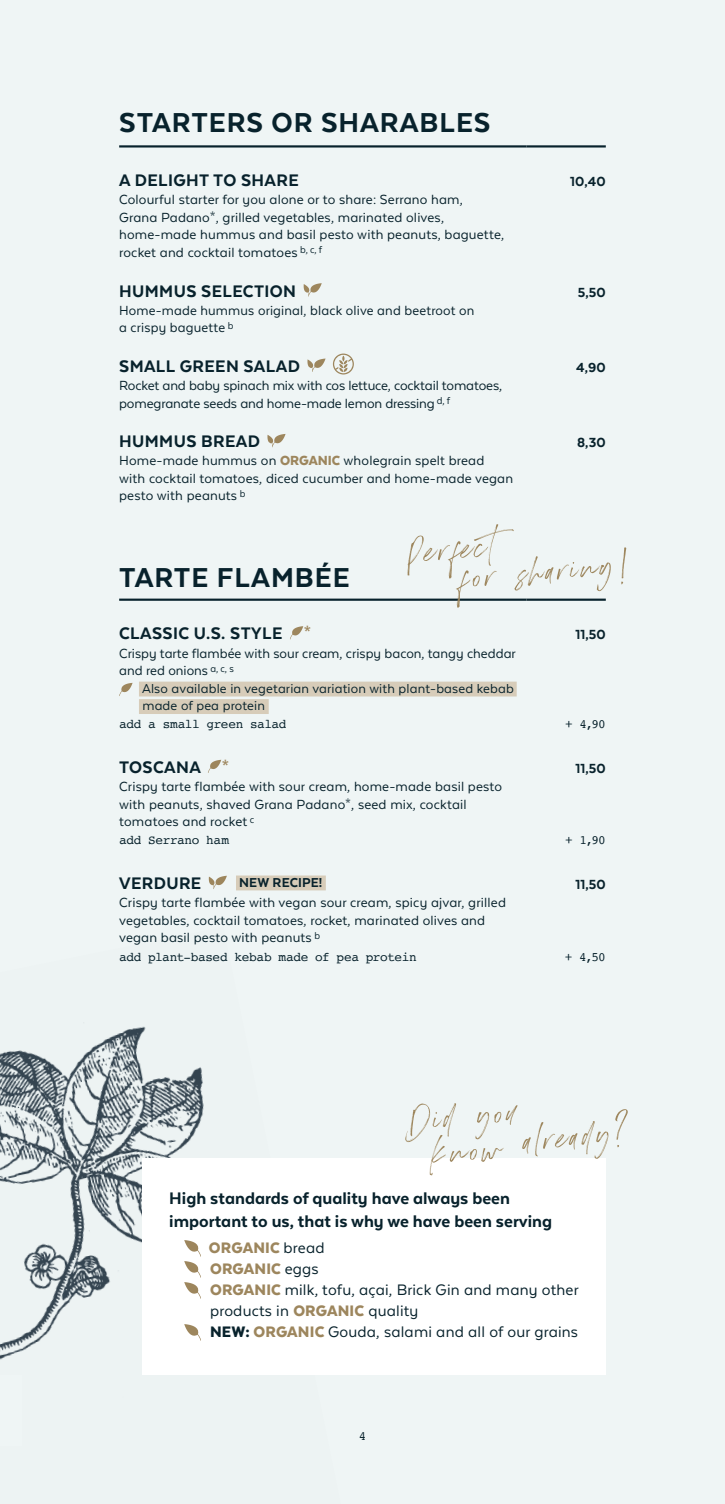
<style>
.page{position:relative;width:725px;height:1504px;background:#fff}
.page>*{position:absolute;margin:0;border:0;box-sizing:border-box;transform-origin:0 0}
.t1{font:52.5px "Drama";color:#9d865d}
.t2{font:800 31.5px "Texta Alt";letter-spacing:.03em;color:#08222c}
.t3{font:800 19.25px/23.1px "Texta Alt";letter-spacing:.015em;color:#08222c}
.t4{font:17.5px/21px "Texta Alt";letter-spacing:.01em;color:#08222c}
.t5{font:15.22px/17.5px "Texta Alt";letter-spacing:.01em;color:#08222c}
.t6{font:15.22px/17.5px "Texta Alt";letter-spacing:-.01em;color:#08222c}
.t7{font:800 15.22px "Texta Alt";letter-spacing:.01em;color:#08222c}
.t8{font:14.88px/17.5px "Texta Alt";letter-spacing:.01em;color:#08222c}
.t9{font:800 14.88px "Texta Alt";letter-spacing:.01em;color:#08222c}
.t10{font:12.6px "Courier";letter-spacing:-.03em;color:#08222c}
.s1{font-weight:900;color:#9d865d}
.s2{font-size:19.07px;color:#9d865d}
.s3{font-weight:900}
</style>
<div class="page">
<div style="left:0;top:0;width:724px;height:1503px;background:#eff5f5"></div>
<img style="left:0;top:1026px;width:340px;height:349px">
<hr style="left:119px;top:145px;width:407px;height:2px;background:#08222c">
<hr style="left:526px;top:145px;width:79px;height:2px;background:#08222c">
<hr style="left:119px;top:598px;width:407px;height:2px;background:#08222c">
<hr style="left:526px;top:598px;width:79px;height:2px;background:#08222c">
<svg style="left:303px;top:283px;width:18px;height:13px"></svg>
<svg style="left:307px;top:358px;width:18px;height:14px"></svg>
<svg style="left:333px;top:353px;width:21px;height:21px"></svg>
<svg style="left:267px;top:434px;width:18px;height:13px"></svg>
<svg style="left:290px;top:626px;width:13px;height:13px"></svg>
<div style="left:139px;top:681px;width:377px;height:15px;background:#d7ccb9"></div>
<div style="left:139px;top:699px;width:129px;height:15px;background:#d7ccb9"></div>
<svg style="left:119px;top:683px;width:13px;height:13px"></svg>
<svg style="left:208px;top:759px;width:13px;height:14px"></svg>
<div style="left:236px;top:875px;width:89px;height:15px;background:#d7ccb9"></div>
<svg style="left:209px;top:875px;width:18px;height:14px"></svg>
<div style="left:142px;top:1157px;width:463px;height:217px;background:#fff"></div>
<svg style="left:184px;top:1240px;width:17px;height:58px"></svg>
<svg style="left:184px;top:1324px;width:17px;height:16px"></svg>
<h2 class="t2" style="left:119px;top:106px;width:372px">STARTERS OR SHARABLES</h2>
<p class="t3" style="left:119px;top:168px;width:181px">A DELIGHT TO SHARE</p>
<p class="t7" style="left:570px;top:174px;width:37px">10,40</p>
<p class="t5" style="left:119px;top:191px;width:386px">Colourful starter for you alone or to share: Serrano ham, Grana Padano*, grilled vegetables, marinated olives, home-made hummus and basil pesto with peanuts, baguette, rocket and cocktail tomatoes <sup>b,</sup> <sup>c,</sup> <sup>f</sup></p>
<p class="t3" style="left:119px;top:279px;width:178px">HUMMUS SELECTION</p>
<p class="t7" style="left:577px;top:284px;width:30px">5,50</p>
<p class="t5" style="left:119px;top:301px;width:356px">Home-made hummus original, black olive and beetroot on a crispy baguette <sup>b</sup></p>
<p class="t3" style="left:119px;top:354px;width:182px">SMALL GREEN SALAD</p>
<p class="t7" style="left:576px;top:359px;width:31px">4,90</p>
<p class="t6" style="left:119px;top:376px;width:384px">Rocket and baby spinach mix with cos lettuce, cocktail tomatoes, pomegranate seeds and home-made lemon dressing <sup>d,</sup> <sup>f</sup></p>
<p class="t3" style="left:119px;top:429px;width:142px">HUMMUS BREAD</p>
<p class="t7" style="left:576px;top:435px;width:30px">8,30</p>
<p class="t5" style="left:119px;top:452px;width:395px">Home-made hummus on <span class="s1">ORGANIC</span> wholegrain spelt bread with cocktail tomatoes, diced cucumber and home-made vegan pesto with peanuts <sup>b</sup></p>
<h1 class="t1" style="left:404px;top:529px;width:89px;rotate:-5deg">Perfect</h1>
<h1 class="t1" style="left:455px;top:554px;width:171px;rotate:-5deg">for sharing!</h1>
<h2 class="t2" style="left:119px;top:561px;width:232px">TARTE FLAMBÉE</h2>
<p class="t3" style="left:119px;top:621px;width:193px">CLASSIC U.S. STYLE <span class="s2">*</span></p>
<p class="t7" style="left:575px;top:627px;width:32px">11,50</p>
<p class="t5" style="left:119px;top:644px;width:398px">Crispy tarte flambée with sour cream, crispy bacon, tangy cheddar and red onions <sup>a,</sup> <sup>c,</sup> <sup>s</sup></p>
<p class="t8" style="left:142px;top:679px;width:373px">Also available in vegetarian variation with plant-based kebab made of pea protein</p>
<p class="t10" style="left:119px;top:714px;width:169px">add a small green salad</p>
<p class="t10" style="left:565px;top:714px;width:42px">+ 4,90</p>
<p class="t3" style="left:119px;top:755px;width:111px">TOSCANA <span class="s2">*</span></p>
<p class="t7" style="left:575px;top:760px;width:32px">11,50</p>
<p class="t5" style="left:119px;top:777px;width:384px">Crispy tarte flambée with sour cream, home-made basil pesto with peanuts, shaved Grana Padano*, seed mix, cocktail tomatoes and rocket <sup>c</sup></p>
<p class="t10" style="left:119px;top:830px;width:111px">add Serrano ham</p>
<p class="t10" style="left:565px;top:830px;width:42px">+ 1,90</p>
<p class="t3" style="left:119px;top:871px;width:84px">VERDURE</p>
<p class="t9" style="left:239px;top:875px;width:85px">NEW RECIPE!</p>
<p class="t7" style="left:575px;top:876px;width:32px">11,50</p>
<p class="t5" style="left:119px;top:893px;width:388px">Crispy tarte flambée with vegan sour cream, spicy ajvar, grilled vegetables, cocktail tomatoes, rocket, marinated olives and vegan basil pesto with peanuts <sup>b</sup></p>
<p class="t10" style="left:119px;top:946px;width:299px">add plant-based kebab made of pea protein</p>
<p class="t10" style="left:564px;top:946px;width:43px">+ 4,50</p>
<h1 class="t1" style="left:406px;top:1096px;width:109px;rotate:-5deg">Did you</h1>
<h1 class="t1" style="left:428px;top:1124px;width:196px;rotate:-5deg">know already?</h1>
<p class="t3" style="left:169px;top:1186px;width:384px">High standards of quality have always been important to us, that is why we have been serving</p>
<p class="t4" style="left:209px;top:1236px;width:371px"><span class="s1">ORGANIC</span> bread<br><span class="s1">ORGANIC</span> eggs<br><span class="s1">ORGANIC</span> milk, tofu, açai, Brick Gin and many other products in <span class="s1">ORGANIC</span> quality<br><span class="s3">NEW:</span> <span class="s1">ORGANIC</span> Gouda, salami and all of our grains</p>
<p class="t10" style="left:358px;top:1425px;width:9px">4</p>
</div>
